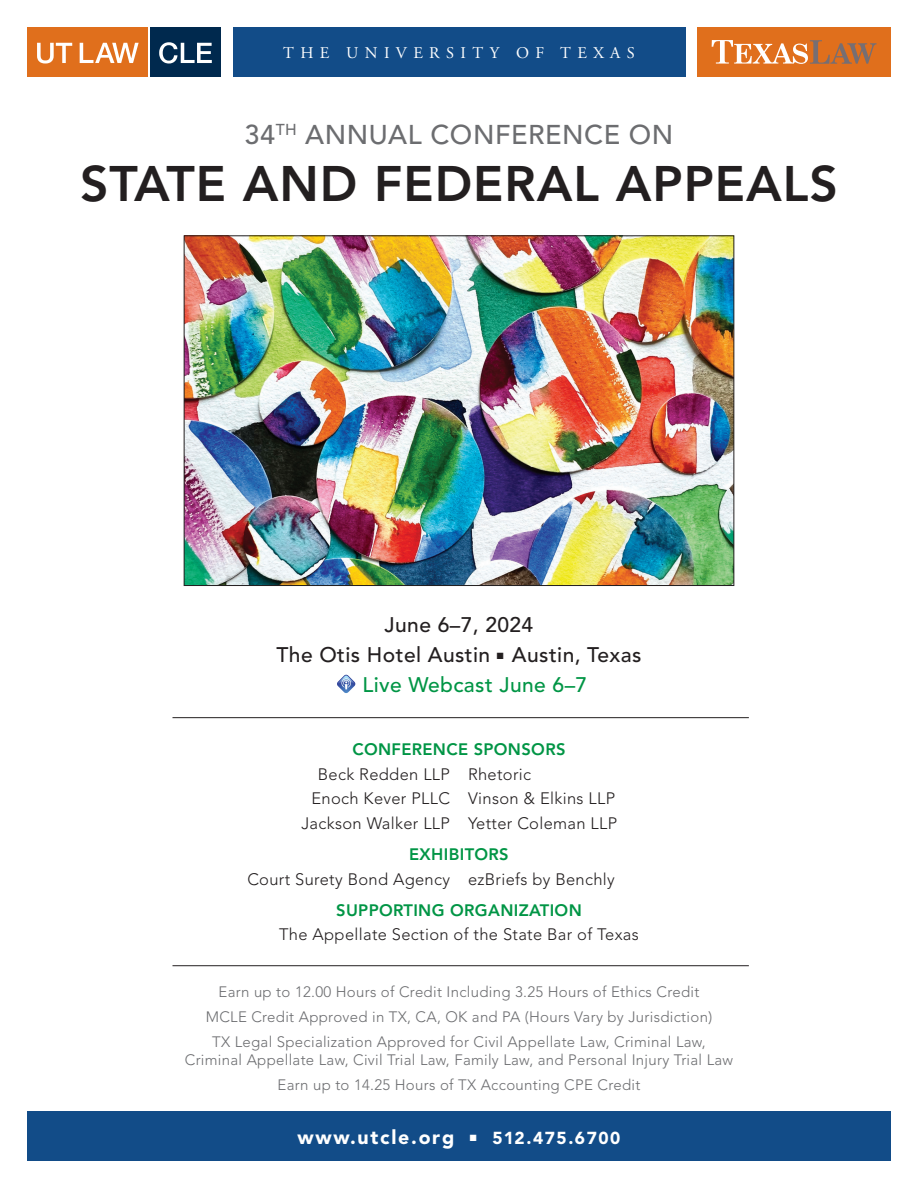
<style>
.page{position:relative;width:918px;height:1188px;background:#fff}
.page>*{position:absolute;margin:0;border:0;box-sizing:border-box;transform-origin:0 0}
.t1{font:800 49.5px "Avenir LT Std";letter-spacing:.02em;color:#231f20}
.t2{font:500 27px "Avenir LT Std";letter-spacing:.02em;color:#6c6d70}
.t3{font:500 21px "Avenir LT Std";letter-spacing:.02em;color:#231f20}
.t4{font:500 21px "Avenir LT Std";letter-spacing:.02em;color:#009545}
.t5{font:900 19.5px "Avenir LT Std";letter-spacing:.09em;color:#fff}
.t6{font:300 16.5px/24.5px "Avenir LT Std";letter-spacing:.02em;color:#231f20;text-align:right}
.t7{font:800 16.5px "Avenir LT Std";letter-spacing:.02em;color:#009545}
.t8{font:16.35px "Adobe Garamond Pro";letter-spacing:.39em;color:#fff}
.t9{font:300 15px/24.8px "Avenir LT Std";letter-spacing:.02em;color:#6c6d70;text-align:center}
.s1{font-size:17.25px}
</style>
<div class="page">
<div style="left:27px;top:1112px;width:864px;height:49px;background:#124c88"></div>
<svg style="left:337px;top:675px;width:18px;height:18px"></svg>
<hr style="left:172px;top:965px;width:577px;height:1px;background:#231f20">
<hr style="left:172px;top:717px;width:577px;height:1px;background:#231f20">
<div style="left:233px;top:27px;width:452px;height:50px;background:#124c88"></div>
<div style="left:697px;top:27px;width:194px;height:50px;background:#e06f1c"></div>
<svg style="left:712px;top:40px;width:165px;height:24px"></svg>
<div style="left:150px;top:27px;width:71px;height:50px;background:#00294e"></div>
<div style="left:27px;top:27px;width:121px;height:50px;background:#e06f1c"></div>
<svg style="left:37px;top:43px;width:35px;height:21px"></svg>
<svg style="left:80px;top:43px;width:59px;height:20px"></svg>
<svg style="left:159px;top:42px;width:53px;height:22px"></svg>
<img style="left:186px;top:237px;width:546px;height:347px">
<p class="t8" style="left:283px;top:43px;width:353px">THE UNIVERSITY OF TEXAS</p>
<h2 class="t2" style="left:245px;top:119px;width:430px">34<sup>TH</sup> ANNUAL CONFERENCE ON</h2>
<h1 class="t1" style="left:80px;top:155px;width:759px">STATE AND FEDERAL APPEALS</h1>
<h3 class="t3" style="left:385px;top:612px;width:150px">June 6–7, 2024</h3>
<h3 class="t3" style="left:277px;top:642px;width:366px">The Otis Hotel Austin ■ Austin, Texas</h3>
<h3 class="t4" style="left:362px;top:672px;width:226px">Live Webcast June 6–7</h3>
<p class="t7" style="left:352px;top:740px;width:215px">CONFERENCE SPONSORS</p>
<p class="t6" style="left:301px;top:762px;width:150px">Beck Redden LLP<br>Enoch Kever PLLC<br>Jackson Walker LLP</p>
<p class="t6" style="left:468px;top:762px;width:151px;text-align:left">Rhetoric<br>Vinson &amp; Elkins LLP<br>Yetter Coleman LLP</p>
<p class="t7" style="left:409px;top:845px;width:101px">EXHIBITORS</p>
<p class="t6" style="left:247px;top:867px;width:369px">Court Surety Bond Agency ezBriefs by Benchly</p>
<p class="t7" style="left:336px;top:900px;width:247px">SUPPORTING ORGANIZATION</p>
<p class="t6" style="left:279px;top:923px;width:361px">The Appellate Section of the State Bar of Texas</p>
<p class="t9" style="left:206px;top:980px;width:508px">Earn up to 12.00 Hours of Credit Including 3.25 Hours of Ethics Credit<br>MCLE Credit Approved in TX, CA, OK and PA (Hours Vary by Jurisdiction)<br>TX Legal Specialization Approved for Civil Appellate Law, Criminal Law,</p>
<p class="t9" style="left:185px;top:1047px;width:550px">Criminal Appellate Law, Civil Trial Law, Family Law, and Personal Injury Trial Law<br>Earn up to 14.25 Hours of TX Accounting CPE Credit</p>
<h3 class="t5" style="left:297px;top:1125px;width:325px">www.utcle.org ■ <span class="s1">512.475.6700</span></h3>
</div>
